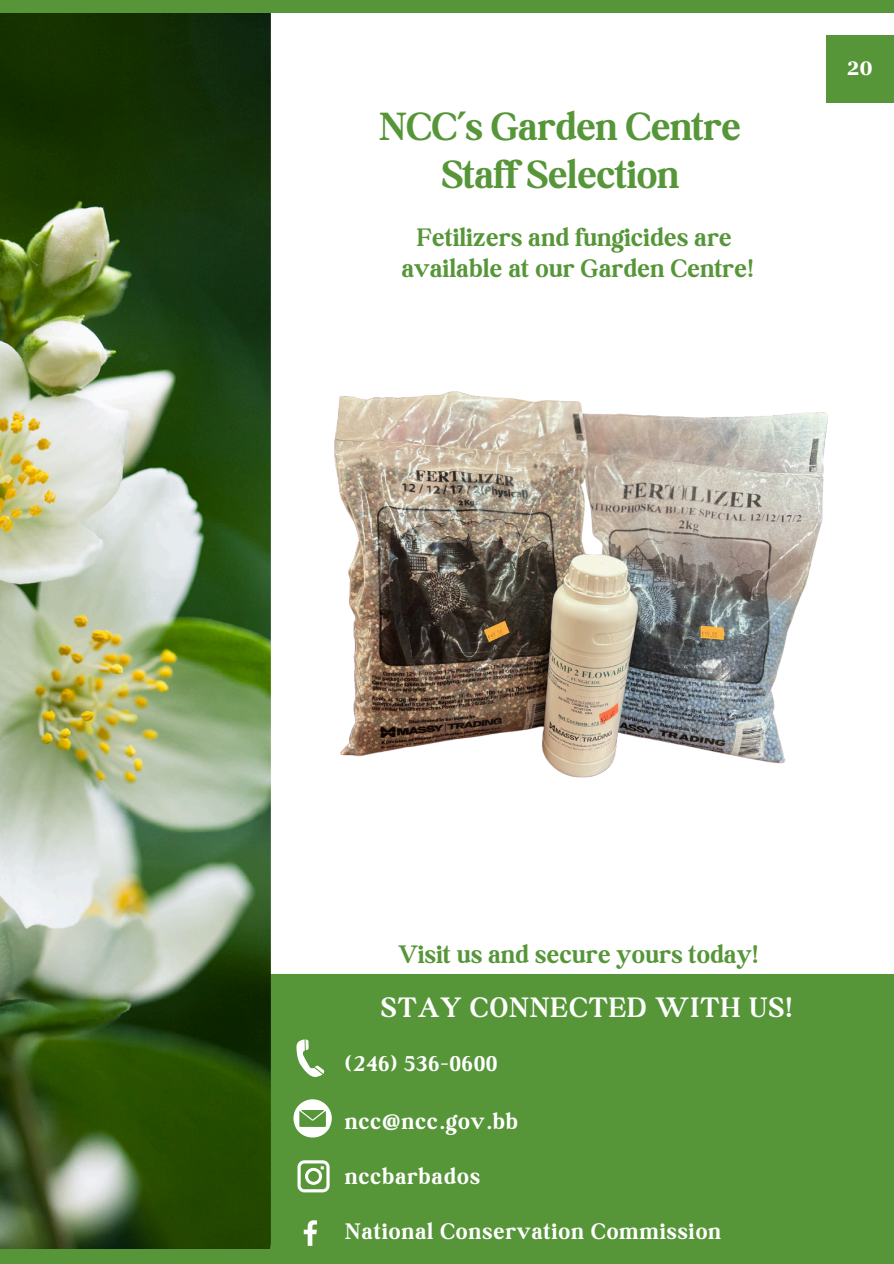
<style>
.page{position:relative;width:894px;height:1264px;background:#fff}
.page>*{position:absolute;margin:0;border:0;box-sizing:border-box;transform-origin:0 0}
.t1{font:700 42px/47.2px "Boston Angel";color:#569639;text-align:center}
.t2{font:700 30px "Boston Angel";letter-spacing:.05em;color:#fff}
.t3{font:700 27px/30.3px "Boston Angel";letter-spacing:.015em;color:#569639;text-align:center}
.t4{font:700 24px "Boston Angel";letter-spacing:.05em;color:#fff}
.t5{font:700 19.5px "Georgia Pro";color:#fff}
</style>
<div class="page">
<div style="left:252px;top:974px;width:641px;height:289px;background:#569639"></div>
<img style="left:0;top:12px;width:271px;height:1237px">
<div style="left:0;top:0;width:893px;height:12px;background:#569639"></div>
<div style="left:0;top:1249px;width:893px;height:14px;background:#569639"></div>
<div style="left:825px;top:35px;width:68px;height:68px;background:#569639"></div>
<svg style="left:296px;top:1039px;width:28px;height:38px"></svg>
<svg style="left:293px;top:1099px;width:38px;height:39px"></svg>
<svg style="left:297px;top:1160px;width:32px;height:32px"></svg>
<svg style="left:304px;top:1220px;width:13px;height:25px"></svg>
<img style="left:334px;top:391px;width:494px;height:387px">
<h1 class="t1" style="left:379px;top:103px;width:363px">NCC’s Garden Centre<br>Staff Selection</h1>
<p class="t3" style="left:401px;top:222px;width:353px">Fetilizers and fungicides are available at our Garden Centre!</p>
<p class="t5" style="left:846px;top:58px;width:27px">20</p>
<p class="t3" style="left:398px;top:939px;width:361px">Visit us and secure yours today!</p>
<h3 class="t2" style="left:381px;top:989px;width:412px">STAY CONNECTED WITH US!</h3>
<p class="t4" style="left:345px;top:1049px;width:153px">(246) 536-0600</p>
<h3 class="t4" style="left:345px;top:1106px;width:174px">ncc@ncc.gov.bb</h3>
<h2 class="t4" style="left:345px;top:1161px;width:136px">nccbarbados</h2>
<p class="t4" style="left:345px;top:1216px;width:377px">National Conservation Commission</p>
</div>
